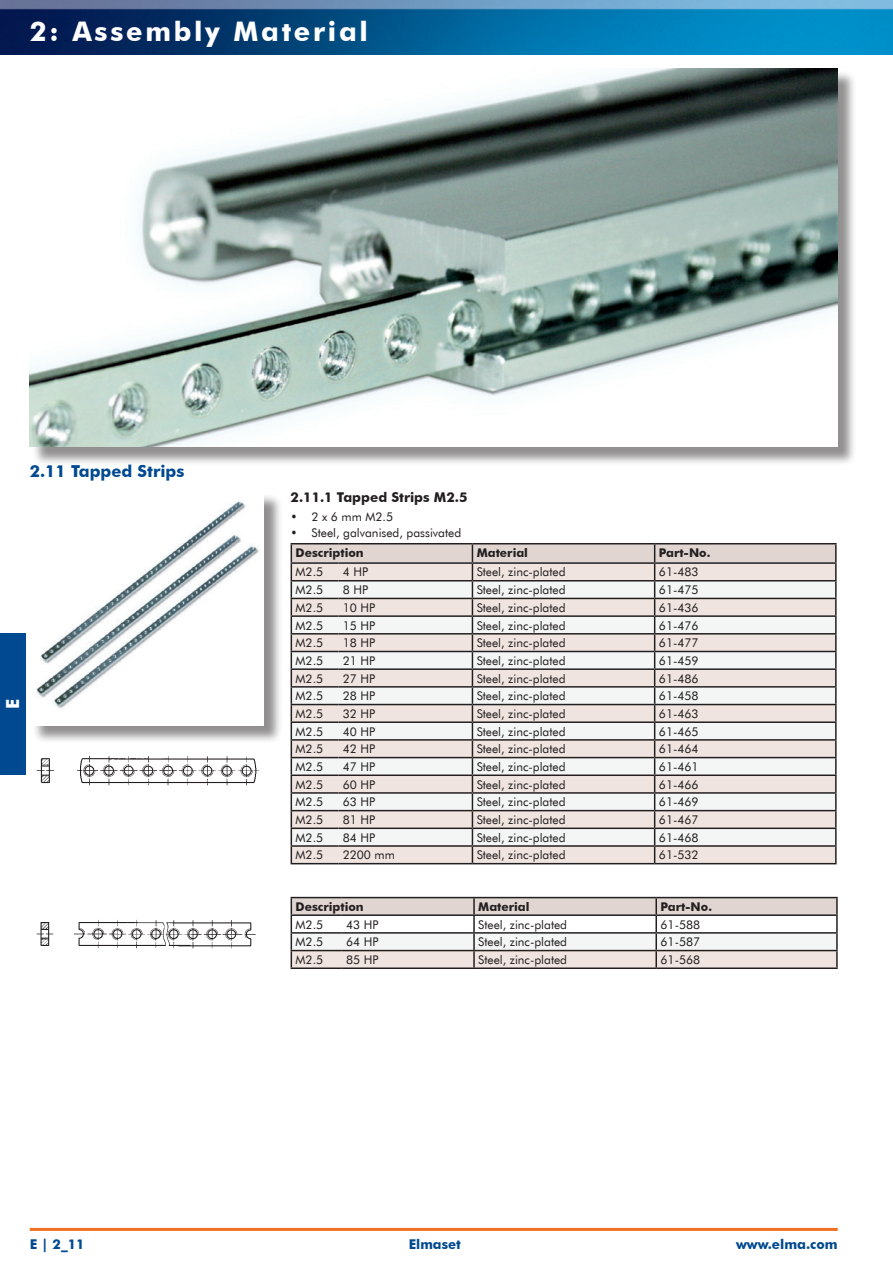
<style>
.page{position:relative;width:893px;height:1263px;background:#fff}
.page>*{position:absolute;margin:0;border:0;box-sizing:border-box;transform-origin:0 0}
.t1{font:700 27px "Futura BT";letter-spacing:.1em;color:#fff}
.t2{font:700 18px "Futura BT";color:#fff}
._2_Titel_Assembly_Ma{font:700 16.5px "Futura BT";color:#014990}
.t3{font:700 13.5px "Futura BT";color:#014990}
._2__Untertitel_Assem{font:700 13.5px "Futura BT";color:#231f20}
.Tabelle{font:12px "Futura BT";color:#231f20}
.Part-no{font:12px "Futura BT";color:#231f20}
.Tabelle-2{font:700 12px "Futura BT";color:#231f20}
</style>
<div class="page">
<hr style="left:30px;top:1228px;width:808px;height:3px;background:#f37121">
<div style="left:0;top:634px;width:26px;height:141px;background:#014990"></div>
<img style="left:0;top:0;width:893px;height:54px">
<hr style="left:291px;top:543px;width:47px;height:1px;background:#231f20">
<hr style="left:338px;top:543px;width:134px;height:1px;background:#231f20">
<hr style="left:472px;top:543px;width:183px;height:1px;background:#231f20">
<hr style="left:655px;top:543px;width:182px;height:1px;background:#231f20">
<hr style="left:472px;top:863px;width:183px;height:1px;background:#231f20">
<hr style="left:655px;top:863px;width:182px;height:1px;background:#231f20">
<svg style="left:291px;top:544px;width:546px;height:319px"></svg>
<hr style="left:291px;top:863px;width:47px;height:1px;background:#231f20">
<hr style="left:338px;top:863px;width:134px;height:1px;background:#231f20">
<svg style="left:291px;top:897px;width:547px;height:70px"></svg>
<hr style="left:291px;top:967px;width:51px;height:2px;background:#231f20">
<hr style="left:342px;top:967px;width:132px;height:2px;background:#231f20">
<hr style="left:474px;top:967px;width:182px;height:2px;background:#231f20">
<hr style="left:656px;top:967px;width:182px;height:2px;background:#231f20">
<hr style="left:291px;top:914px;width:51px;height:2px;background:#231f20">
<hr style="left:291px;top:932px;width:51px;height:2px;background:#231f20">
<hr style="left:291px;top:950px;width:51px;height:1px;background:#231f20">
<img style="left:36px;top:755px;width:224px;height:31px">
<img style="left:36px;top:919px;width:220px;height:30px">
<div style="left:32px;top:70px;width:824px;height:395px;background:#231f20;opacity:.5"></div>
<img style="left:30px;top:68px;width:808px;height:378px">
<div style="left:32px;top:493px;width:251px;height:251px;background:#231f20;opacity:.5"></div>
<img style="left:32px;top:493px;width:232px;height:232px">
<h1 class="t1" style="left:30px;top:15px;width:340px">2: Assembly Material</h1>
<p class="_2_Titel_Assembly_Ma" style="left:30px;top:461px;width:156px">2.11 Tapped Strips</p>
<h2 class="t2" style="left:2px;top:709px;width:12px;rotate:-90deg">E</h2>
<p class="_2__Untertitel_Assem" style="left:291px;top:489px;width:178px">2.11.1 Tapped Strips M2.5</p>
<p class="Tabelle" style="left:291px;top:509px;width:104px">• 2 x 6 mm M2.5</p>
<p class="Tabelle" style="left:291px;top:525px;width:172px">• Steel, galvanised, passivated</p>
<p class="Tabelle-2" style="left:296px;top:545px;width:70px">Description</p>
<p class="Tabelle-2" style="left:477px;top:545px;width:53px">Material</p>
<p class="Tabelle-2" style="left:659px;top:545px;width:53px">Part-No.</p>
<p class="Tabelle" style="left:296px;top:565px;width:29px">M2.5</p>
<p class="Tabelle" style="left:343px;top:565px;width:27px">4 HP</p>
<p class="Tabelle" style="left:477px;top:565px;width:90px">Steel, zinc-plated</p>
<p class="Part-no" style="left:659px;top:565px;width:41px">61-483</p>
<p class="Tabelle" style="left:296px;top:583px;width:29px">M2.5</p>
<p class="Tabelle" style="left:343px;top:583px;width:27px">8 HP</p>
<p class="Tabelle" style="left:477px;top:583px;width:90px">Steel, zinc-plated</p>
<p class="Part-no" style="left:659px;top:583px;width:41px">61-475</p>
<p class="Tabelle" style="left:296px;top:600px;width:29px">M2.5</p>
<p class="Tabelle" style="left:343px;top:600px;width:34px">10 HP</p>
<p class="Tabelle" style="left:477px;top:600px;width:90px">Steel, zinc-plated</p>
<p class="Part-no" style="left:659px;top:600px;width:41px">61-436</p>
<p class="Tabelle" style="left:296px;top:618px;width:29px">M2.5</p>
<p class="Tabelle" style="left:343px;top:618px;width:34px">15 HP</p>
<p class="Tabelle" style="left:477px;top:618px;width:90px">Steel, zinc-plated</p>
<p class="Part-no" style="left:659px;top:618px;width:41px">61-476</p>
<p class="Tabelle" style="left:296px;top:636px;width:29px">M2.5</p>
<p class="Tabelle" style="left:343px;top:636px;width:34px">18 HP</p>
<p class="Tabelle" style="left:477px;top:636px;width:90px">Steel, zinc-plated</p>
<p class="Part-no" style="left:659px;top:636px;width:41px">61-477</p>
<p class="Tabelle" style="left:296px;top:653px;width:29px">M2.5</p>
<p class="Tabelle" style="left:343px;top:653px;width:34px">21 HP</p>
<p class="Tabelle" style="left:477px;top:653px;width:90px">Steel, zinc-plated</p>
<p class="Part-no" style="left:659px;top:653px;width:41px">61-459</p>
<p class="Tabelle" style="left:296px;top:671px;width:29px">M2.5</p>
<p class="Tabelle" style="left:343px;top:671px;width:34px">27 HP</p>
<p class="Tabelle" style="left:477px;top:671px;width:90px">Steel, zinc-plated</p>
<p class="Part-no" style="left:659px;top:671px;width:41px">61-486</p>
<p class="Tabelle" style="left:296px;top:689px;width:29px">M2.5</p>
<p class="Tabelle" style="left:343px;top:689px;width:34px">28 HP</p>
<p class="Tabelle" style="left:477px;top:689px;width:90px">Steel, zinc-plated</p>
<p class="Part-no" style="left:659px;top:689px;width:41px">61-458</p>
<p class="Tabelle" style="left:296px;top:706px;width:29px">M2.5</p>
<p class="Tabelle" style="left:343px;top:706px;width:34px">32 HP</p>
<p class="Tabelle" style="left:477px;top:706px;width:90px">Steel, zinc-plated</p>
<p class="Part-no" style="left:659px;top:706px;width:41px">61-463</p>
<p class="Tabelle" style="left:296px;top:724px;width:29px">M2.5</p>
<p class="Tabelle" style="left:343px;top:724px;width:34px">40 HP</p>
<p class="Tabelle" style="left:477px;top:724px;width:90px">Steel, zinc-plated</p>
<p class="Part-no" style="left:659px;top:724px;width:41px">61-465</p>
<p class="Tabelle" style="left:296px;top:742px;width:29px">M2.5</p>
<p class="Tabelle" style="left:343px;top:742px;width:34px">42 HP</p>
<p class="Tabelle" style="left:477px;top:742px;width:90px">Steel, zinc-plated</p>
<p class="Part-no" style="left:659px;top:742px;width:41px">61-464</p>
<p class="Tabelle" style="left:296px;top:759px;width:29px">M2.5</p>
<p class="Tabelle" style="left:343px;top:759px;width:34px">47 HP</p>
<p class="Tabelle" style="left:477px;top:759px;width:90px">Steel, zinc-plated</p>
<p class="Part-no" style="left:659px;top:759px;width:41px">61-461</p>
<p class="Tabelle" style="left:296px;top:777px;width:29px">M2.5</p>
<p class="Tabelle" style="left:343px;top:777px;width:34px">60 HP</p>
<p class="Tabelle" style="left:477px;top:777px;width:90px">Steel, zinc-plated</p>
<p class="Part-no" style="left:659px;top:777px;width:41px">61-466</p>
<p class="Tabelle" style="left:296px;top:795px;width:29px">M2.5</p>
<p class="Tabelle" style="left:343px;top:795px;width:34px">63 HP</p>
<p class="Tabelle" style="left:477px;top:795px;width:90px">Steel, zinc-plated</p>
<p class="Part-no" style="left:659px;top:795px;width:41px">61-469</p>
<p class="Tabelle" style="left:296px;top:812px;width:29px">M2.5</p>
<p class="Tabelle" style="left:343px;top:812px;width:34px">81 HP</p>
<p class="Tabelle" style="left:477px;top:812px;width:90px">Steel, zinc-plated</p>
<p class="Part-no" style="left:659px;top:812px;width:41px">61-467</p>
<p class="Tabelle" style="left:296px;top:830px;width:29px">M2.5</p>
<p class="Tabelle" style="left:343px;top:830px;width:34px">84 HP</p>
<p class="Tabelle" style="left:477px;top:830px;width:90px">Steel, zinc-plated</p>
<p class="Part-no" style="left:659px;top:830px;width:41px">61-468</p>
<p class="Tabelle" style="left:296px;top:848px;width:29px">M2.5</p>
<p class="Tabelle" style="left:343px;top:848px;width:54px">2200 mm</p>
<p class="Tabelle" style="left:477px;top:848px;width:90px">Steel, zinc-plated</p>
<p class="Part-no" style="left:659px;top:848px;width:41px">61-532</p>
<p class="Tabelle-2" style="left:296px;top:899px;width:70px">Description</p>
<p class="Tabelle-2" style="left:478px;top:899px;width:53px">Material</p>
<p class="Tabelle-2" style="left:660px;top:899px;width:53px">Part-No.</p>
<p class="Tabelle" style="left:296px;top:917px;width:29px">M2.5</p>
<p class="Tabelle" style="left:346px;top:917px;width:34px">43 HP</p>
<p class="Tabelle" style="left:478px;top:917px;width:90px">Steel, zinc-plated</p>
<p class="Part-no" style="left:660px;top:917px;width:41px">61-588</p>
<p class="Tabelle" style="left:296px;top:935px;width:29px">M2.5</p>
<p class="Tabelle" style="left:346px;top:935px;width:34px">64 HP</p>
<p class="Tabelle" style="left:478px;top:935px;width:90px">Steel, zinc-plated</p>
<p class="Part-no" style="left:660px;top:935px;width:41px">61-587</p>
<p class="Tabelle" style="left:296px;top:952px;width:29px">M2.5</p>
<p class="Tabelle" style="left:346px;top:952px;width:34px">85 HP</p>
<p class="Tabelle" style="left:478px;top:952px;width:90px">Steel, zinc-plated</p>
<p class="Part-no" style="left:660px;top:952px;width:41px">61-568</p>
<p class="t3" style="left:30px;top:1236px;width:56px">E | 2_11</p>
<p class="t3" style="left:409px;top:1236px;width:54px">Elmaset</p>
<p class="t3" style="left:736px;top:1236px;width:103px">www.elma.com</p>
</div>
